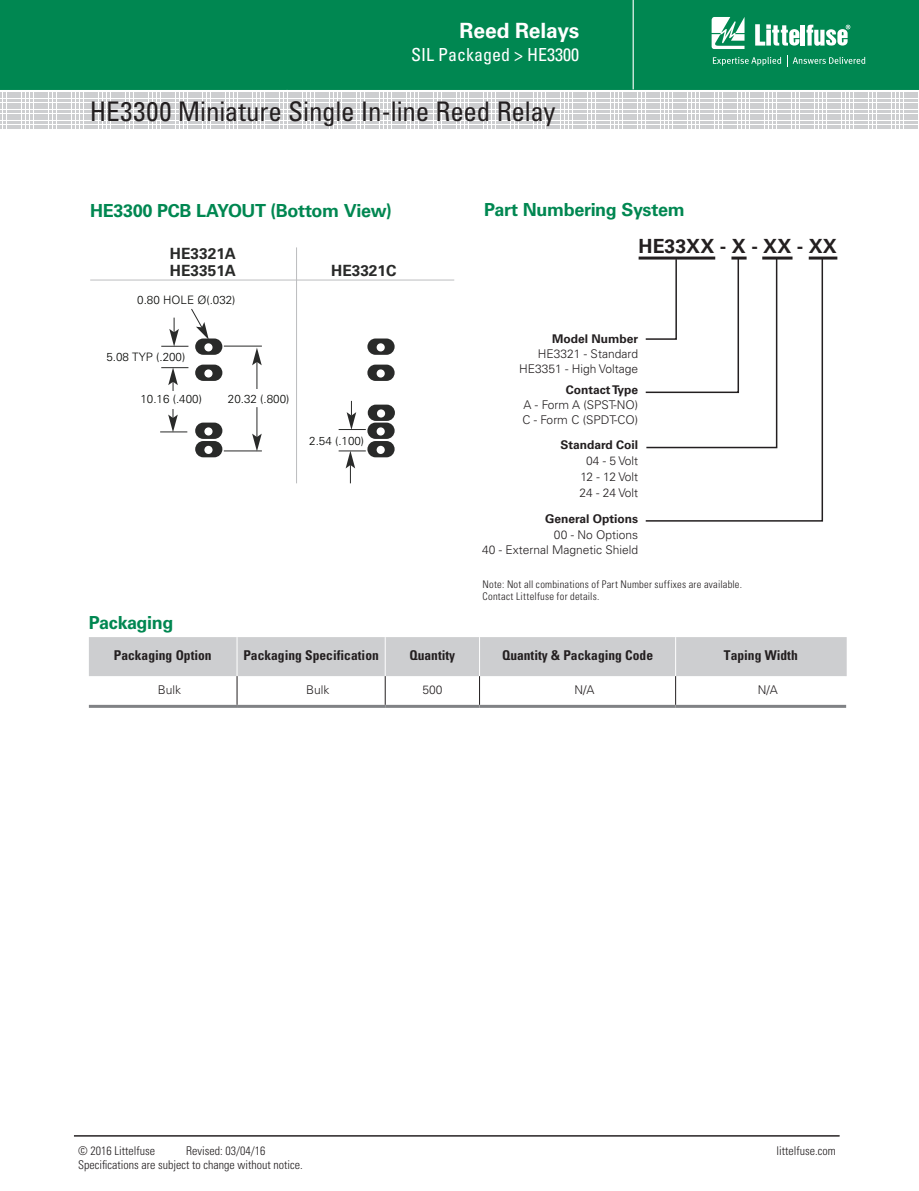
<style>
.page{position:relative;width:919px;height:1191px;background:#fff}
.page>*{position:absolute;margin:0;border:0;box-sizing:border-box;transform-origin:0 0}
.Class_Head{font:condensed 27px "Univers LT Std";letter-spacing:-.005em;color:#231f20}
.t1{font:700 21px "Univers LT Std";letter-spacing:-.01em;color:#fff}
.para{font:700 19.5px "Univers LT Std";color:#231f20}
.Strong_Bold_Body{font:700 18px "Univers LT Std";letter-spacing:-.025em;color:#008751}
.ch_subtitle_L{font:condensed 18px "Univers LT Std";color:#fff}
.t2{font:700 15.45px/17px "Univers LT Std";color:#292a29}
.Table_head{font:700 condensed 13.5px "Univers LT Std";color:#231f20}
.para-2{font:300 12px/15px "Univers LT Std";color:#231f20;text-align:right}
.t3{font:300 condensed 12px "Univers LT Std";color:#231f20}
.para-3{font:700 12px "Univers LT Std";color:#231f20}
.Chart_Body2{font:300 12px "Univers LT Std";color:#231f20}
.t4{font:300 11.55px "Univers LT Std";color:#040503}
.Spec_body{font:300 condensed 10.5px/12.6px "Univers LT Std";letter-spacing:.02em;color:#231f20}
.s1{font-weight:700}
</style>
<div class="page">
<div style="left:0;top:0;width:918px;height:90px;background:#008751"></div>
<hr style="left:632px;top:0;width:1px;height:89px;background:#fff">
<svg style="left:711px;top:17px;width:33px;height:32px"></svg>
<hr style="left:800px;top:25px;width:4px;height:21px;background:#fff">
<svg style="left:806px;top:25px;width:44px;height:21px"></svg>
<svg style="left:755px;top:24px;width:44px;height:22px"></svg>
<svg style="left:712px;top:55px;width:153px;height:11px;background:#2e9c70"></svg>
<svg style="left:0;top:92px;width:917px;height:35px"></svg>
<hr style="left:74px;top:1135px;width:765px;height:1px;background:#231f20">
<svg style="left:89px;top:637px;width:757px;height:68px"></svg>
<hr style="left:89px;top:705px;width:148px;height:3px;background:#808285">
<hr style="left:237px;top:705px;width:148px;height:3px;background:#808285">
<hr style="left:385px;top:705px;width:94px;height:3px;background:#808285">
<hr style="left:479px;top:705px;width:196px;height:3px;background:#808285">
<hr style="left:675px;top:705px;width:171px;height:3px;background:#808285">
<hr style="left:638px;top:256px;width:77px;height:3px;background:#231f20">
<hr style="left:808px;top:256px;width:29px;height:3px;background:#231f20">
<svg style="left:644px;top:256px;width:179px;height:266px"></svg>
<div style="left:367px;top:364px;width:27px;height:17px;background:#292a29;border-radius:8px"></div>
<div style="left:376px;top:369px;width:9px;height:8px;background:#fff;border-radius:50%"></div>
<div style="left:367px;top:338px;width:27px;height:17px;background:#292a29;border-radius:8px"></div>
<div style="left:376px;top:343px;width:9px;height:8px;background:#fff;border-radius:50%"></div>
<div style="left:368px;top:404px;width:27px;height:17px;background:#292a29;border-radius:8px"></div>
<div style="left:377px;top:409px;width:8px;height:8px;background:#fff;border-radius:50%"></div>
<svg style="left:160px;top:308px;width:206px;height:175px"></svg>
<div style="left:137px;top:391px;width:66px;height:17px;background:#fff"></div>
<div style="left:367px;top:441px;width:27px;height:16px;background:#292a29;border-radius:8px"></div>
<div style="left:376px;top:446px;width:9px;height:8px;background:#fff;border-radius:50%"></div>
<div style="left:367px;top:422px;width:27px;height:17px;background:#292a29;border-radius:8px"></div>
<div style="left:376px;top:427px;width:9px;height:8px;background:#fff;border-radius:50%"></div>
<hr style="left:90px;top:279px;width:364px;height:1px;background:#bcbdbf">
<hr style="left:296px;top:247px;width:1px;height:236px;background:#bcbdbf">
<p class="t1" style="left:459px;top:19px;width:121px">Reed Relays</p>
<p class="ch_subtitle_L" style="left:411px;top:43px;width:169px">SIL Packaged &gt; HE3300</p>
<p class="Class_Head" style="left:90px;top:94px;width:467px">HE3300 Miniature Single In-line Reed Relay</p>
<p class="Strong_Bold_Body" style="left:90px;top:200px;width:303px">HE3300 PCB LAYOUT (Bottom View)</p>
<p class="t2" style="left:170px;top:245px;width:68px">HE3321A<br>HE3351A</p>
<p class="t4" style="left:137px;top:293px;width:100px">0.80 HOLE Ø(.032)</p>
<p class="t4" style="left:106px;top:350px;width:80px">5.08 TYP (.200)</p>
<p class="t4" style="left:140px;top:392px;width:63px">10.16 (.400)</p>
<p class="t4" style="left:228px;top:392px;width:63px">20.32 (.800)</p>
<p class="t2" style="left:331px;top:262px;width:67px">HE3321C</p>
<p class="t4" style="left:309px;top:434px;width:56px">2.54 (.100)</p>
<p class="Strong_Bold_Body" style="left:484px;top:199px;width:202px">Part Numbering System</p>
<p class="para" style="left:638px;top:235px;width:200px">HE33XX - X - XX - XX</p>
<p class="para-2" style="left:538px;top:331px;width:102px"><span class="s1">Model Number<br></span>HE3321 - Standard</p>
<p class="para-2" style="left:519px;top:361px;width:121px">HE3351 - High Voltage</p>
<p class="para-3" style="left:565px;top:383px;width:74px">Contact Type</p>
<p class="para-2" style="left:523px;top:397px;width:116px">A - Form A (SPST-NO)</p>
<p class="para-2" style="left:522px;top:412px;width:117px">C - Form C (SPDT-CO)</p>
<p class="para-3" style="left:560px;top:438px;width:79px">Standard Coil</p>
<p class="para-2" style="left:586px;top:453px;width:54px">04 - 5 Volt</p>
<p class="para-2" style="left:580px;top:469px;width:59px">12 - 12 Volt</p>
<p class="para-2" style="left:579px;top:485px;width:60px">24 - 24 Volt</p>
<p class="para-3" style="left:545px;top:512px;width:95px">General Options</p>
<p class="para-2" style="left:554px;top:527px;width:86px">00 - No Options</p>
<p class="para-2" style="left:482px;top:542px;width:158px">40 - External Magnetic Shield</p>
<p class="Spec_body" style="left:482px;top:578px;width:261px">Note: Not all combinations of Part Number suffixes are available.<br>Contact Littelfuse for details.</p>
<p class="Strong_Bold_Body" style="left:89px;top:611px;width:86px">Packaging</p>
<p class="Table_head" style="left:114px;top:647px;width:99px">Packaging Option</p>
<p class="Table_head" style="left:243px;top:647px;width:137px">Packaging Specification</p>
<p class="Table_head" style="left:409px;top:647px;width:47px">Quantity</p>
<p class="Table_head" style="left:502px;top:647px;width:152px">Quantity &amp; Packaging Code</p>
<p class="Table_head" style="left:724px;top:647px;width:75px">Taping Width</p>
<p class="Chart_Body2" style="left:158px;top:682px;width:25px">Bulk</p>
<p class="Chart_Body2" style="left:306px;top:682px;width:25px">Bulk</p>
<p class="Chart_Body2" style="left:422px;top:682px;width:22px">500</p>
<p class="Chart_Body2" style="left:574px;top:682px;width:22px">N/A</p>
<p class="Chart_Body2" style="left:757px;top:682px;width:22px">N/A</p>
<p class="t3" style="left:78px;top:1143px;width:78px">© 2016 Littelfuse</p>
<p class="t3" style="left:186px;top:1143px;width:81px">Revised: 03/04/16</p>
<p class="t3" style="left:776px;top:1143px;width:61px">littelfuse.com</p>
<p class="t3" style="left:78px;top:1157px;width:226px">Specifications are subject to change without notice.</p>
</div>
